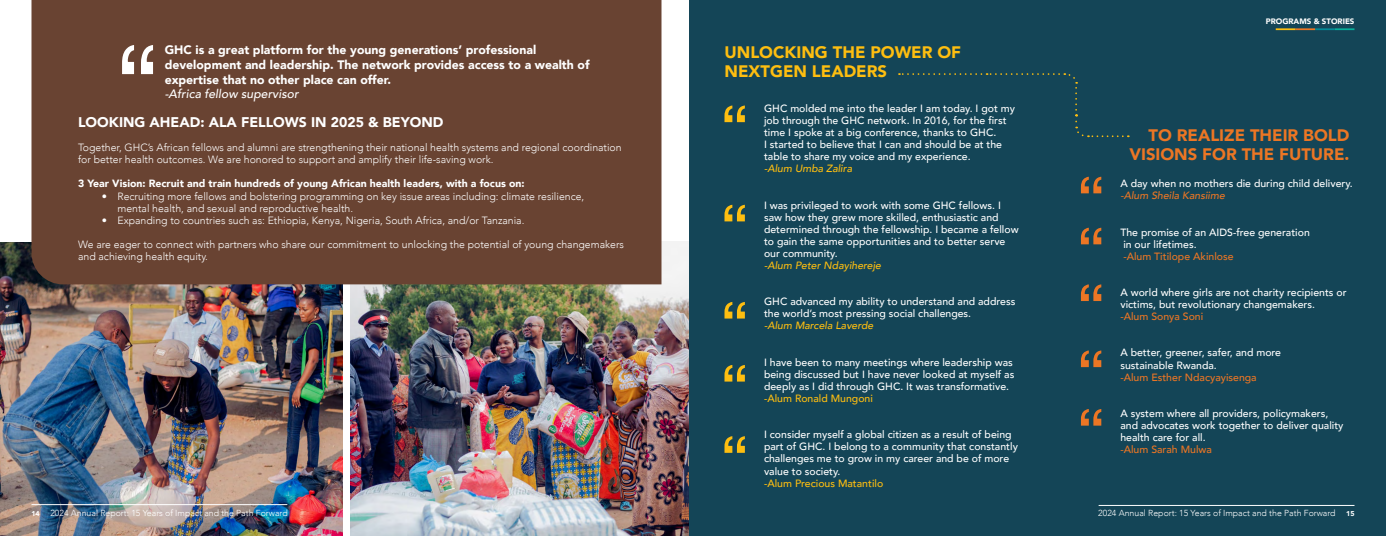
<style>
.page{position:relative;width:1386px;height:536px;background:#fff}
.page>*{position:absolute;margin:0;border:0;box-sizing:border-box;transform-origin:0 0}
.t1{font:900 16.62px/19.1px "Avenir";color:#ec7624;text-align:right}
.t2{font:900 16.62px/19.1px "Avenir";color:#febe10}
.t3{font:900 14px "Avenir";color:#fff}
.t4{font:900 12.25px/14.7px "Avenir";color:#fff}
.t5{font:italic 500 12.25px "Avenir";color:#fff}
.t6{font:500 10.5px/12.1px "Avenir";color:#fff}
.t7{font:300 10.5px/12.1px "Avenir";color:#fff}
.t8{font:900 10.5px "Avenir";color:#fff}
.t9{font:500 10.5px "Avenir";color:#ec7624}
.t10{font:italic 500 10.5px "Avenir";color:#febe10}
.t11{font:500 10.5px "Avenir";color:#febe10}
.t12{font:italic 500 10.5px "Avenir";color:#ec7624}
.t13{font:300 8.75px "Avenir";color:#fff}
.t14{font:900 7.88px "Avenir";color:#fff}
.s1{font-weight:900;font-size:7px}
</style>
<div class="page">
<img style="left:0;top:243px;width:342px;height:293px">
<img style="left:351px;top:241px;width:339px;height:295px">
<div style="left:32px;top:0;width:630px;height:284px;background:#694332"></div>
<svg style="left:122px;top:45px;width:31px;height:29px"></svg>
<div style="left:690px;top:0;width:696px;height:536px;background:#144557"></div>
<svg style="left:1075px;top:127px;width:54px;height:10px"></svg>
<svg style="left:987px;top:73px;width:90px;height:48px"></svg>
<svg style="left:899px;top:73px;width:82px;height:2px"></svg>
<svg style="left:724px;top:105px;width:21px;height:17px"></svg>
<svg style="left:724px;top:205px;width:21px;height:16px"></svg>
<svg style="left:1081px;top:177px;width:20px;height:16px"></svg>
<svg style="left:1081px;top:227px;width:20px;height:17px"></svg>
<svg style="left:1081px;top:284px;width:20px;height:17px"></svg>
<svg style="left:1081px;top:350px;width:20px;height:17px"></svg>
<svg style="left:1081px;top:409px;width:20px;height:16px"></svg>
<svg style="left:724px;top:302px;width:21px;height:16px"></svg>
<svg style="left:724px;top:365px;width:21px;height:16px"></svg>
<svg style="left:724px;top:436px;width:21px;height:16px"></svg>
<hr style="left:32px;top:504px;width:255px;height:1px;background:#fff">
<hr style="left:1099px;top:505px;width:255px;height:1px;background:#fff">
<svg style="left:1335px;top:28px;width:19px;height:2px"></svg>
<hr style="left:1315px;top:28px;width:20px;height:2px;background:#038a96">
<hr style="left:1295px;top:28px;width:20px;height:2px;background:#ec7624">
<svg style="left:1276px;top:28px;width:19px;height:2px"></svg>
<p class="t4" style="left:165px;top:42px;width:426px">GHC is a great platform for the young generations’ professional development and leadership. The network provides access to a wealth of expertise that no other place can offer.</p>
<p class="t5" style="left:165px;top:87px;width:135px">-Africa fellow supervisor</p>
<h2 class="t3" style="left:78px;top:110px;width:367px">LOOKING AHEAD: ALA FELLOWS IN 2025 &amp; BEYOND</h2>
<p class="t7" style="left:78px;top:141px;width:545px">Together, GHC’s African fellows and alumni are strengthening their national health systems and regional coordination for better health outcomes. We are honored to support and amplify their life-saving work.</p>
<p class="t8" style="left:78px;top:175px;width:448px">3 Year Vision: Recruit and train hundreds of young African health leaders, with a focus on:</p>
<p class="t7" style="left:117px;top:190px;width:468px;text-indent:-16px">• Recruiting more fellows and bolstering programming on key issue areas including: climate resilience, mental health, and sexual and reproductive health.</p>
<p class="t7" style="left:102px;top:214px;width:424px">• Expanding to countries such as: Ethiopia, Kenya, Nigeria, South Africa, and/or Tanzania.</p>
<p class="t7" style="left:78px;top:238px;width:547px">We are eager to connect with partners who share our commitment to unlocking the potential of young changemakers and achieving health equity.</p>
<h1 class="t2" style="left:724px;top:42px;width:238px">UNLOCKING THE POWER OF<br>NEXTGEN LEADERS</h1>
<p class="t6" style="left:764px;top:102px;width:252px">GHC molded me into the leader I am today. I got my job through the GHC network. In 2016, for the first time I spoke at a big conference, thanks to GHC.<br>I started to believe that I can and should be at the table to share my voice and my experience.</p>
<p class="t10" style="left:764px;top:162px;width:90px">-Alum Umba Zalira</p>
<p class="t6" style="left:764px;top:198px;width:256px">I was privileged to work with some GHC fellows. I saw how they grew more skilled, enthusiastic and determined through the fellowship. I became a fellow to gain the same opportunities and to better serve our community.</p>
<p class="t10" style="left:764px;top:259px;width:119px">-Alum Peter Ndayihereje</p>
<p class="t6" style="left:764px;top:295px;width:253px">GHC advanced my ability to understand and address the world’s most pressing social challenges.</p>
<p class="t10" style="left:764px;top:319px;width:111px">-Alum Marcela Laverde</p>
<p class="t6" style="left:764px;top:355px;width:252px">I have been to many meetings where leadership was being discussed but I have never looked at myself as deeply as I did through GHC. It was transformative.</p>
<p class="t11" style="left:764px;top:389px;width:110px">-Alum Ronald Mungoni</p>
<p class="t6" style="left:764px;top:428px;width:255px">I consider myself a global citizen as a result of being part of GHC. I belong to a community that constantly challenges me to grow in my career and be of more value to society.</p>
<p class="t11" style="left:764px;top:473px;width:121px">-Alum Precious Matantilo</p>
<p class="t14" style="left:1266px;top:14px;width:90px">PROGRAMS &amp; STORIES</p>
<h1 class="t1" style="left:1129px;top:125px;width:222px">TO REALIZE THEIR BOLD<br>VISIONS FOR THE FUTURE.</h1>
<p class="t6" style="left:1120px;top:177px;width:234px">A day when no mothers die during child delivery.</p>
<p class="t12" style="left:1120px;top:189px;width:106px">-Alum Sheila Kansiime</p>
<p class="t6" style="left:1120px;top:225px;width:191px">The promise of an AIDS-free generation in our lifetimes.</p>
<p class="t9" style="left:1123px;top:247px;width:112px">-Alum Titilope Akinlose</p>
<p class="t6" style="left:1120px;top:285px;width:228px">A world where girls are not charity recipients or victims, but revolutionary changemakers.</p>
<p class="t9" style="left:1120px;top:307px;width:84px">-Alum Sonya Soni</p>
<p class="t6" style="left:1120px;top:346px;width:162px">A better, greener, safer, and more sustainable Rwanda.</p>
<p class="t9" style="left:1120px;top:368px;width:138px">-Alum Esther Ndacyayisenga</p>
<p class="t6" style="left:1120px;top:406px;width:225px">A system where all providers, policymakers, and advocates work together to deliver quality health care for all.</p>
<p class="t9" style="left:1120px;top:440px;width:93px">-Alum Sarah Mulwa</p>
<p class="t13" style="left:32px;top:508px;width:258px"><span class="s1">14</span> 2024 Annual Report: 15 Years of Impact and the Path Forward</p>
<p class="t13" style="left:1098px;top:508px;width:258px">2024 Annual Report: 15 Years of Impact and the Path Forward <span class="s1">15</span></p>
</div>
